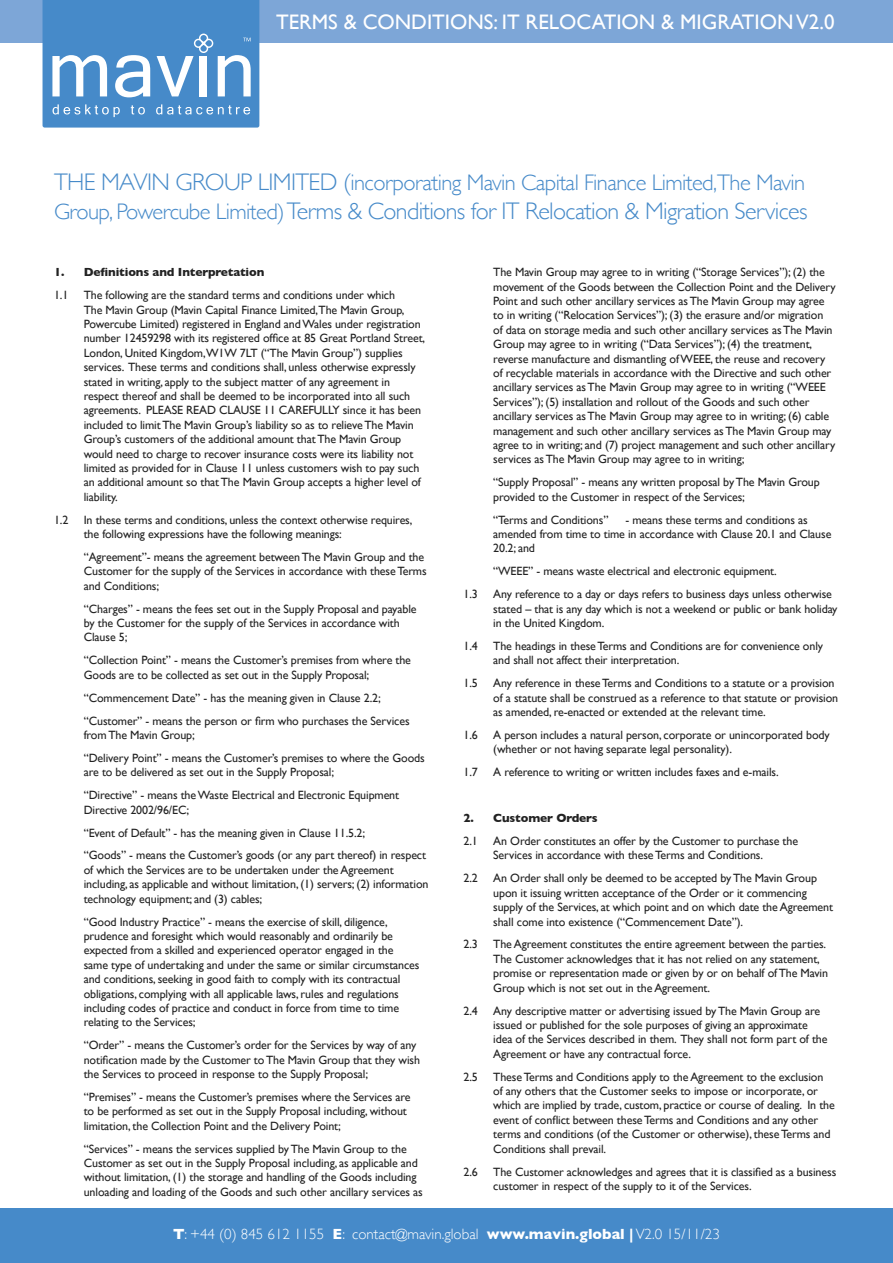
<style>
.page{position:relative;width:893px;height:1263px;background:#fff}
.page>*{position:absolute;margin:0;border:0;box-sizing:border-box;transform-origin:0 0}
.t1{font:300 24px "Gill Sans";letter-spacing:-.025em;color:#468ac9}
.t2{font:300 22.5px "Gill Sans";letter-spacing:-.025em;color:#468ac9}
.t3{font:21px "Gill Sans";color:#fff}
.t4{font:300 15px "Gill Sans";color:#fff}
.t5{font:12px/14.4px "Gill Sans";letter-spacing:-.01em;color:#222}
.t6{font:700 12px "Gill Sans";letter-spacing:-.01em;color:#222}
.s1{font-size:24px}
.s2{font-size:22.5px}
.s3{font-weight:700}
</style>
<div class="page">
<div style="left:0;top:0;width:893px;height:43px;background:#7da6d7"></div>
<svg style="left:43px;top:0;width:216px;height:128px"></svg>
<div style="left:0;top:1209px;width:893px;height:54px;background:#468ac9"></div>
<p class="t3" style="left:276px;top:9px;width:560px">TERMS &amp; CONDITIONS: IT RELOCATION &amp; MIGRATION V2.0</p>
<p class="t2" style="left:54px;top:165px;width:753px"><span class="s1">THE MAVIN GROUP LIMITED (</span>incorporating Mavin Capital Finance Limited,The Mavin</p>
<p class="t1" style="left:54px;top:192px;width:755px"><span class="s2">Group, Powercube Limited)</span> Terms &amp; Conditions for IT Relocation &amp; Migration Services</p>
<p class="t5" style="left:493px;top:265px;width:344px">The Mavin Group may agree to in writing (“Storage Services”); (2) the movement of the Goods between the Collection Point and the Delivery Point and such other ancillary services as The Mavin Group may agree to in writing (“Relocation Services”); (3) the erasure and/or migration of data on storage media and such other ancillary services as The Mavin Group may agree to in writing (“Data Services”); (4) the treatment, reverse manufacture and dismantling of WEEE, the reuse and recovery of recyclable materials in accordance with the Directive and such other ancillary services as The Mavin Group may agree to in writing (“WEEE Services”); (5) installation and rollout of the Goods and such other ancillary services as The Mavin Group may agree to in writing; (6) cable management and such other ancillary services as The Mavin Group may agree to in writing; and (7) project management and such other ancillary services as The Mavin Group may agree to in writing;</p>
<p class="t5" style="left:493px;top:475px;width:328px">“Supply Proposal” - means any written proposal by The Mavin Group provided to the Customer in respect of the Services;</p>
<p class="t5" style="left:493px;top:512px;width:117px">“Terms and Conditions”</p>
<p class="t6" style="left:54px;top:263px;width:212px">1. Definitions and Interpretation</p>
<p class="t5" style="left:54px;top:288px;width:16px">1.1</p>
<p class="t5" style="left:84px;top:288px;width:343px">The following are the standard terms and conditions under which<br>The Mavin Group (Mavin Capital Finance Limited,The Mavin Group, Powercube Limited) registered in England and Wales under registration number 12459298 with its registered office at 85 Great Portland Street, London, United Kingdom,W1W 7LT (“The Mavin Group”) supplies services. These terms and conditions shall, unless otherwise expressly stated in writing, apply to the subject matter of any agreement in respect thereof and shall be deemed to be incorporated into all such agreements. PLEASE READ CLAUSE 11 CAREFULLY since it has been included to limit The Mavin Group’s liability so as to relieve The Mavin Group’s customers of the additional amount that The Mavin Group would need to charge to recover insurance costs were its liability not limited as provided for in Clause 11 unless customers wish to pay such an additional amount so that The Mavin Group accepts a higher level of liability.</p>
<p class="t5" style="left:54px;top:512px;width:16px">1.2</p>
<p class="t5" style="left:84px;top:512px;width:330px">In these terms and conditions, unless the context otherwise requires, the following expressions have the following meanings:</p>
<p class="t5" style="left:84px;top:550px;width:344px">“Agreement”- means the agreement between The Mavin Group and the<br>Customer for the supply of the Services in accordance with these Terms and Conditions;</p>
<p class="t5" style="left:84px;top:601px;width:334px">“Charges” - means the fees set out in the Supply Proposal and payable by the Customer for the supply of the Services in accordance with<br>Clause 5;</p>
<p class="t5" style="left:84px;top:653px;width:329px">“Collection Point” - means the Customer’s premises from where the<br>Goods are to be collected as set out in the Supply Proposal;</p>
<p class="t5" style="left:84px;top:690px;width:299px">“Commencement Date” - has the meaning given in Clause 2.2;</p>
<p class="t5" style="left:84px;top:713px;width:327px">“Customer” - means the person or firm who purchases the Services from The Mavin Group;</p>
<p class="t5" style="left:84px;top:750px;width:343px">“Delivery Point” - means the Customer’s premises to where the Goods are to be delivered as set out in the Supply Proposal;</p>
<p class="t5" style="left:84px;top:788px;width:317px">“Directive” - means the Waste Electrical and Electronic Equipment<br>Directive 2002/96/EC;</p>
<p class="t5" style="left:84px;top:825px;width:283px">“Event of Default” - has the meaning given in Clause 11.5.2;</p>
<p class="t5" style="left:84px;top:848px;width:346px">“Goods” - means the Customer’s goods (or any part thereof) in respect of which the Services are to be undertaken under the Agreement including, as applicable and without limitation, (1) servers; (2) information technology equipment; and (3) cables;</p>
<p class="t5" style="left:84px;top:914px;width:337px">“Good Industry Practice” - means the exercise of skill, diligence, prudence and foresight which would reasonably and ordinarily be expected from a skilled and experienced operator engaged in the same type of undertaking and under the same or similar circumstances and conditions, seeking in good faith to comply with its contractual obligations, complying with all applicable laws, rules and regulations including codes of practice and conduct in force from time to time relating to the Services;</p>
<p class="t5" style="left:84px;top:1038px;width:338px">“Order” - means the Customer’s order for the Services by way of any notification made by the Customer to The Mavin Group that they wish the Services to proceed in response to the Supply Proposal;</p>
<p class="t5" style="left:84px;top:1089px;width:328px">“Premises” - means the Customer’s premises where the Services are to be performed as set out in the Supply Proposal including, without limitation, the Collection Point and the Delivery Point;</p>
<p class="t5" style="left:84px;top:1141px;width:340px">“Services” - means the services supplied by The Mavin Group to the Customer as set out in the Supply Proposal including, as applicable and without limitation, (1) the storage and handling of the Goods including unloading and loading of the Goods and such other ancillary services as</p>
<p class="t5" style="left:493px;top:512px;width:340px;text-indent:132px">- means these terms and conditions as amended from time to time in accordance with Clause 20.1 and Clause<br>20.2; and</p>
<p class="t5" style="left:493px;top:564px;width:285px">“WEEE” - means waste electrical and electronic equipment.</p>
<p class="t5" style="left:463px;top:587px;width:16px">1.3</p>
<p class="t5" style="left:493px;top:587px;width:346px">Any reference to a day or days refers to business days unless otherwise stated – that is any day which is not a weekend or public or bank holiday in the United Kingdom.</p>
<p class="t5" style="left:463px;top:639px;width:16px">1.4</p>
<p class="t5" style="left:493px;top:639px;width:331px">The headings in these Terms and Conditions are for convenience only and shall not affect their interpretation.</p>
<p class="t5" style="left:463px;top:676px;width:16px">1.5</p>
<p class="t5" style="left:493px;top:676px;width:346px">Any reference in these Terms and Conditions to a statute or a provision of a statute shall be construed as a reference to that statute or provision as amended, re-enacted or extended at the relevant time.</p>
<p class="t5" style="left:463px;top:728px;width:16px">1.6</p>
<p class="t5" style="left:493px;top:728px;width:338px">A person includes a natural person, corporate or unincorporated body (whether or not having separate legal personality).</p>
<p class="t5" style="left:463px;top:765px;width:16px">1.7</p>
<p class="t5" style="left:493px;top:765px;width:287px">A reference to writing or written includes faxes and e-mails.</p>
<p class="t6" style="left:463px;top:808px;width:136px">2. Customer Orders</p>
<p class="t5" style="left:463px;top:834px;width:16px">2.1</p>
<p class="t5" style="left:493px;top:834px;width:306px">An Order constitutes an offer by the Customer to purchase the<br>Services in accordance with these Terms and Conditions.</p>
<p class="t5" style="left:463px;top:871px;width:16px">2.2</p>
<p class="t5" style="left:493px;top:871px;width:341px">An Order shall only be deemed to be accepted by The Mavin Group upon it issuing written acceptance of the Order or it commencing supply of the Services, at which point and on which date the Agreement shall come into existence (“Commencement Date”).</p>
<p class="t5" style="left:463px;top:937px;width:16px">2.3</p>
<p class="t5" style="left:493px;top:937px;width:336px">The Agreement constitutes the entire agreement between the parties.<br>The Customer acknowledges that it has not relied on any statement, promise or representation made or given by or on behalf of The Mavin Group which is not set out in the Agreement.</p>
<p class="t5" style="left:463px;top:1003px;width:16px">2.4</p>
<p class="t5" style="left:493px;top:1003px;width:336px">Any descriptive matter or advertising issued by The Mavin Group are issued or published for the sole purposes of giving an approximate idea of the Services described in them. They shall not form part of the Agreement or have any contractual force.</p>
<p class="t5" style="left:463px;top:1069px;width:16px">2.5</p>
<p class="t5" style="left:493px;top:1069px;width:343px">These Terms and Conditions apply to the Agreement to the exclusion of any others that the Customer seeks to impose or incorporate, or which are implied by trade, custom, practice or course of dealing. In the event of conflict between these Terms and Conditions and any other terms and conditions (of the Customer or otherwise), these Terms and Conditions shall prevail.</p>
<p class="t5" style="left:463px;top:1164px;width:16px">2.6</p>
<p class="t5" style="left:493px;top:1164px;width:344px">The Customer acknowledges and agrees that it is classified as a business customer in respect of the supply to it of the Services.</p>
<p class="t4" style="left:173px;top:1222px;width:548px"><span class="s3">T</span>: +44 (0) 845 612 1155 <span class="s3">E</span>: contact@mavin.global <span class="s3">www.mavin.global |</span> V2.0 15/11/23</p>
</div>
